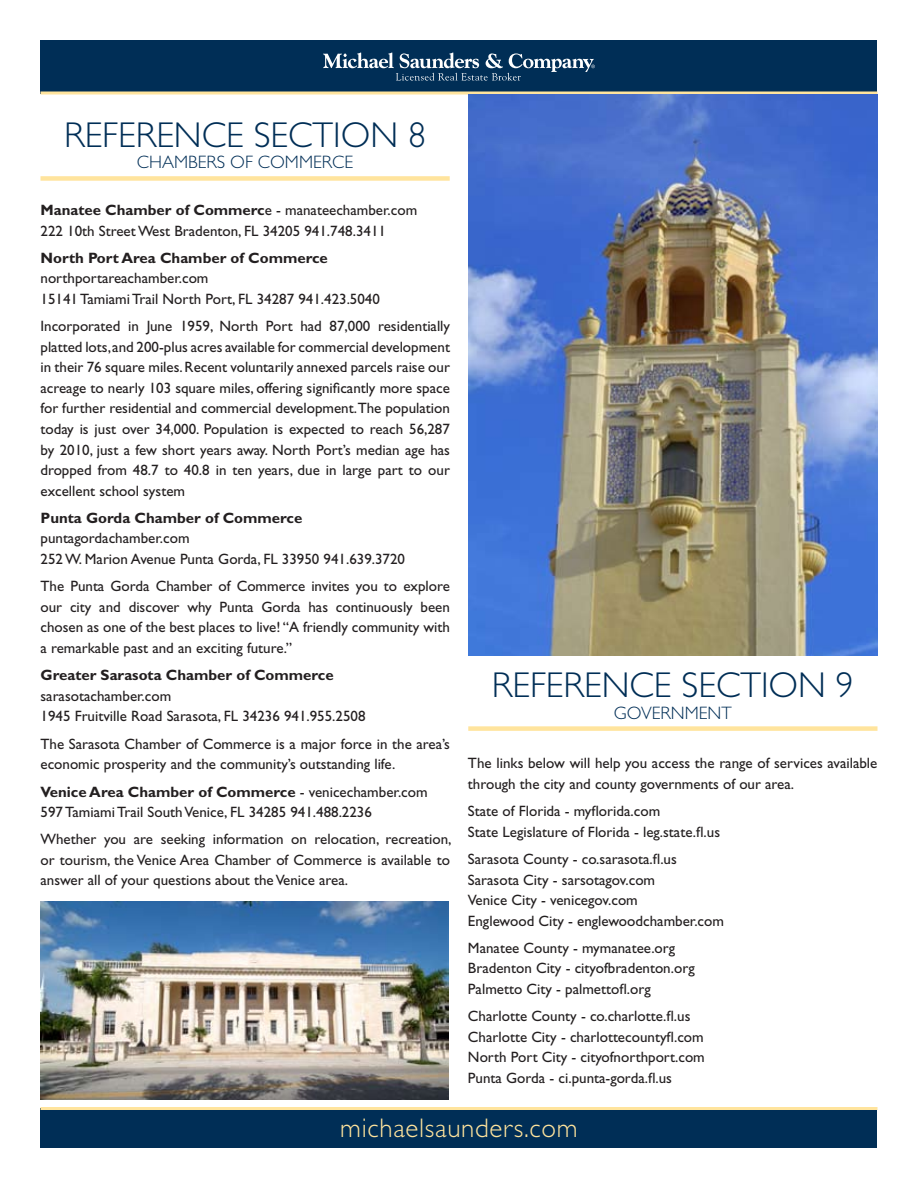
<style>
.page{position:relative;width:918px;height:1188px;background:#fff}
.page>*{position:absolute;margin:0;border:0;box-sizing:border-box;transform-origin:0 0}
.t1{font:300 36px "Gill Sans";color:#002e56}
.t2{font:300 27px "Gill Sans";letter-spacing:.025em;color:#ffe49d}
.t3{font:300 18px "Gill Sans";color:#002e56}
.t4{font:15px/20.5px "Gill Sans";color:#231f20}
.t5{font:700 15px "Gill Sans";color:#231f20}
.s1{font-weight:700}
</style>
<div class="page">
<div style="left:40px;top:40px;width:838px;height:54px;background:#002e56"></div>
<svg style="left:323px;top:52px;width:272px;height:29px"></svg>
<hr style="left:40px;top:92px;width:838px;height:2px;background:#ffe49d">
<div style="left:40px;top:1108px;width:838px;height:40px;background:#002e56"></div>
<hr style="left:40px;top:1107px;width:838px;height:3px;background:#ffe49d">
<img style="left:468px;top:94px;width:410px;height:562px">
<div style="left:40px;top:176px;width:410px;height:5px;background:#ffe49d"></div>
<div style="left:468px;top:726px;width:410px;height:5px;background:#ffe49d"></div>
<img style="left:40px;top:901px;width:408px;height:199px">
<h1 class="t1" style="left:64px;top:115px;width:115px">REFE RENCE</h1>
<h1 class="t1" style="left:254px;top:115px;width:21px">SECTION</h1>
<h1 class="t1" style="left:408px;top:115px;width:19px">8</h1>
<p class="t3" style="left:137px;top:152px;width:218px">Cham bers of Comm erce</p>
<p class="t4" style="left:40px;top:200px;width:378px"><span class="s1">Manatee Chamber of Commerc</span>e - manateechamber.com<br>222 10th Street West Bradenton, FL 34205 941.748.3411</p>
<p class="t5" style="left:40px;top:249px;width:289px">North Port Area Chamber of Commerce</p>
<p class="t4" style="left:40px;top:268px;width:341px">northportareachamber.com<br>15141 Tamiami Trail North Port, FL 34287 941.423.5040</p>
<p class="t4" style="left:40px;top:316px;width:411px;text-align:justify">Incorporated in June 1959, North Port had 87,000 residentially platted lots, and 200-plus acres available for commercial development in their 76 square miles. Recent voluntarily annexed parcels raise our acreage to nearly 103 square miles, offering significantly more space for further residential and commercial development.The population today is just over 34,000. Population is expected to reach 56,287 by 2010, just a few short years away. North Port’s median age has dropped from 48.7 to 40.8 in ten years, due in large part to our excellent school system</p>
<p class="t5" style="left:40px;top:509px;width:263px">Punta Gorda Chamber of Commerce</p>
<p class="t4" style="left:40px;top:528px;width:366px">puntagordachamber.com<br>252 W. Marion Avenue Punta Gorda, FL 33950 941.639.3720</p>
<p class="t4" style="left:40px;top:576px;width:411px;text-align:justify">The Punta Gorda Chamber of Commerce invites you to explore our city and discover why Punta Gorda has continuously been chosen as one of the best places to live! “A friendly community with a remarkable past and an exciting future.”</p>
<p class="t5" style="left:40px;top:666px;width:295px">Greater Sarasota Chamber of Commerce</p>
<p class="t4" style="left:40px;top:686px;width:327px">sarasotachamber.com<br>1945 Fruitville Road Sarasota, FL 34236 941.955.2508</p>
<p class="t4" style="left:40px;top:733px;width:411px">The Sarasota Chamber of Commerce is a major force in the area’s economic prosperity and the community’s outstanding life.</p>
<p class="t4" style="left:40px;top:781px;width:389px"><span class="s1">Venice Area Chamber of Commerce</span> - venicechamber.com<br>597 Tamiami Trail South Venice, FL 34285 941.488.2236</p>
<p class="t4" style="left:40px;top:829px;width:412px;text-align:justify">Whether you are seeking information on relocation, recreation, or tourism, the Venice Area Chamber of Commerce is available to answer all of your questions about the Venice area.</p>
<h1 class="t1" style="left:492px;top:665px;width:115px">REFE RENCE</h1>
<h1 class="t1" style="left:682px;top:665px;width:21px">SECTION</h1>
<h1 class="t1" style="left:836px;top:665px;width:19px">9</h1>
<p class="t3" style="left:614px;top:702px;width:97px">GOVERN MENT</p>
<p class="t4" style="left:468px;top:753px;width:411px">The links below will help you access the range of services available through the city and county governments of our area.</p>
<p class="t4" style="left:468px;top:801px;width:254px">State of Florida - myflorida.com<br>State Legislature of Florida - leg.state.fl.us</p>
<p class="t4" style="left:468px;top:849px;width:258px">Sarasota County - co.sarasota.fl.us Sarasota City - sarsotagov.com<br>Venice City - venicegov.com<br>Englewood City - englewoodchamber.com</p>
<p class="t4" style="left:468px;top:938px;width:228px">Manatee County - mymanatee.org<br>Bradenton City - cityofbradenton.org<br>Palmetto City - palmettofl.org</p>
<p class="t4" style="left:468px;top:1006px;width:238px">Charlotte County - co.charlotte.fl.us Charlotte City - charlottecountyfl.com North Port City - cityofnorthport.com Punta Gorda - ci.punta-gorda.fl.us</p>
<h2 class="t2" style="left:340px;top:1113px;width:239px">michaelsaunders.com</h2>
</div>
